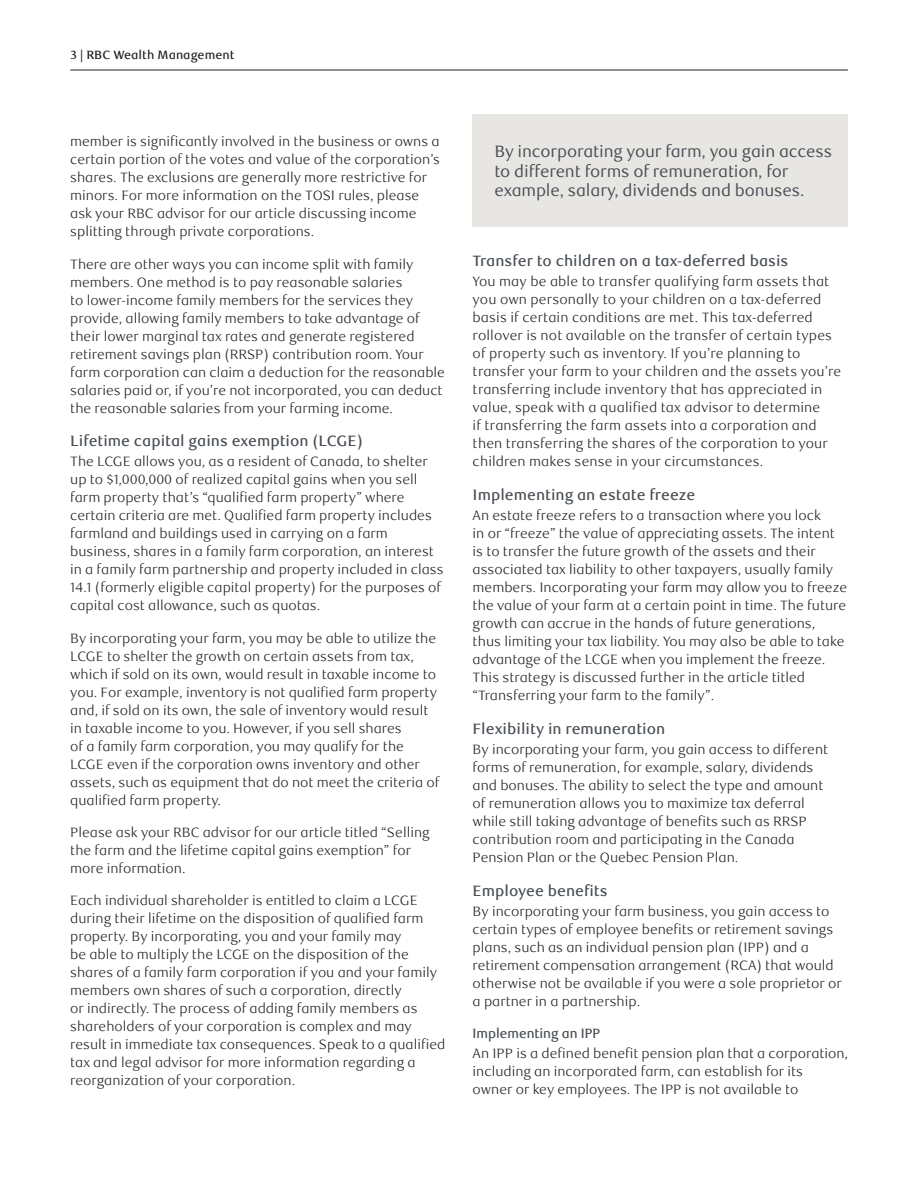
<style>
.page{position:relative;width:918px;height:1188px;background:#fff}
.page>*{position:absolute;margin:0;border:0;box-sizing:border-box;transform-origin:0 0}
.t1{font:16.5px/19.5px "RBC Text";letter-spacing:-.01em;color:#484e54}
._6-Subhead_L1{font:500 15px "RBC Text";color:#484e54}
._5-Body_Copy{font:300 13.5px/18px "RBC Text";color:#231f20}
._7-Subhead_L2{font:500 13.5px "RBC Display";color:#484e54}
.t2{font:500 12px "RBC Text";color:#231f20}
</style>
<div class="page">
<hr style="left:70px;top:70px;width:778px;height:1px;background:#231f20">
<div style="left:473px;top:114px;width:375px;height:113px;background:#e8e6e3"></div>
<p class="t2" style="left:71px;top:47px;width:165px">3 | RBC Wealth Management</p>
<p class="_5-Body_Copy" style="left:70px;top:133px;width:371px">member is significantly involved in the business or owns a certain portion of the votes and value of the corporation’s shares. The exclusions are generally more restrictive for minors. For more information on the TOSI rules, please ask your RBC advisor for our article discussing income splitting through private corporations.</p>
<p class="_5-Body_Copy" style="left:70px;top:255px;width:376px">There are other ways you can income split with family members. One method is to pay reasonable salaries<br>to lower-income family members for the services they provide, allowing family members to take advantage of their lower marginal tax rates and generate registered retirement savings plan (RRSP) contribution room. Your farm corporation can claim a deduction for the reasonable salaries paid or, if you’re not incorporated, you can deduct the reasonable salaries from your farming income.</p>
<h3 class="_6-Subhead_L1" style="left:70px;top:432px;width:294px">Lifetime capital gains exemption (LCGE)</h3>
<p class="_5-Body_Copy" style="left:70px;top:453px;width:375px">The LCGE allows you, as a resident of Canada, to shelter up to $1,000,000 of realized capital gains when you sell farm property that’s “qualified farm property” where certain criteria are met. Qualified farm property includes farmland and buildings used in carrying on a farm business, shares in a family farm corporation, an interest in a family farm partnership and property included in class 14.1 (formerly eligible capital property) for the purposes of capital cost allowance, such as quotas.</p>
<p class="_5-Body_Copy" style="left:70px;top:629px;width:371px">By incorporating your farm, you may be able to utilize the LCGE to shelter the growth on certain assets from tax, which if sold on its own, would result in taxable income to you. For example, inventory is not qualified farm property and, if sold on its own, the sale of inventory would result in taxable income to you. However, if you sell shares<br>of a family farm corporation, you may qualify for the LCGE even if the corporation owns inventory and other assets, such as equipment that do not meet the criteria of qualified farm property.</p>
<p class="_5-Body_Copy" style="left:70px;top:824px;width:361px">Please ask your RBC advisor for our article titled “Selling the farm and the lifetime capital gains exemption” for more information.</p>
<p class="_5-Body_Copy" style="left:70px;top:892px;width:377px">Each individual shareholder is entitled to claim a LCGE during their lifetime on the disposition of qualified farm property. By incorporating, you and your family may<br>be able to multiply the LCGE on the disposition of the shares of a family farm corporation if you and your family members own shares of such a corporation, directly<br>or indirectly. The process of adding family members as shareholders of your corporation is complex and may result in immediate tax consequences. Speak to a qualified tax and legal advisor for more information regarding a reorganization of your corporation.</p>
<p class="t1" style="left:494px;top:142px;width:339px">By incorporating your farm, you gain access to different forms of remuneration, for example, salary, dividends and bonuses.</p>
<h3 class="_6-Subhead_L1" style="left:473px;top:252px;width:317px">Transfer to children on a tax-deferred basis</h3>
<p class="_5-Body_Copy" style="left:473px;top:273px;width:370px">You may be able to transfer qualifying farm assets that you own personally to your children on a tax-deferred basis if certain conditions are met. This tax-deferred rollover is not available on the transfer of certain types of property such as inventory. If you’re planning to transfer your farm to your children and the assets you’re transferring include inventory that has appreciated in value, speak with a qualified tax advisor to determine<br>if transferring the farm assets into a corporation and then transferring the shares of the corporation to your children makes sense in your circumstances.</p>
<h3 class="_6-Subhead_L1" style="left:473px;top:486px;width:224px">Implementing an estate freeze</h3>
<p class="_5-Body_Copy" style="left:473px;top:507px;width:376px">An estate freeze refers to a transaction where you lock<br>in or “freeze” the value of appreciating assets. The intent is to transfer the future growth of the assets and their associated tax liability to other taxpayers, usually family members. Incorporating your farm may allow you to freeze the value of your farm at a certain point in time. The future growth can accrue in the hands of future generations, thus limiting your tax liability. You may also be able to take advantage of the LCGE when you implement the freeze.<br>This strategy is discussed further in the article titled “Transferring your farm to the family”.</p>
<h3 class="_6-Subhead_L1" style="left:473px;top:720px;width:194px">Flexibility in remuneration</h3>
<p class="_5-Body_Copy" style="left:473px;top:741px;width:357px">By incorporating your farm, you gain access to different forms of remuneration, for example, salary, dividends and bonuses. The ability to select the type and amount of remuneration allows you to maximize tax deferral while still taking advantage of benefits such as RRSP contribution room and participating in the Canada Pension Plan or the Quebec Pension Plan.</p>
<h3 class="_6-Subhead_L1" style="left:473px;top:882px;width:137px">Employee benefits</h3>
<p class="_5-Body_Copy" style="left:473px;top:902px;width:371px">By incorporating your farm business, you gain access to certain types of employee benefits or retirement savings plans, such as an individual pension plan (IPP) and a retirement compensation arrangement (RCA) that would otherwise not be available if you were a sole proprietor or a partner in a partnership.</p>
<h4 class="_7-Subhead_L2" style="left:473px;top:1026px;width:129px">Implementing an IPP</h4>
<p class="_5-Body_Copy" style="left:473px;top:1045px;width:377px">An IPP is a defined benefit pension plan that a corporation, including an incorporated farm, can establish for its<br>owner or key employees. The IPP is not available to</p>
</div>
